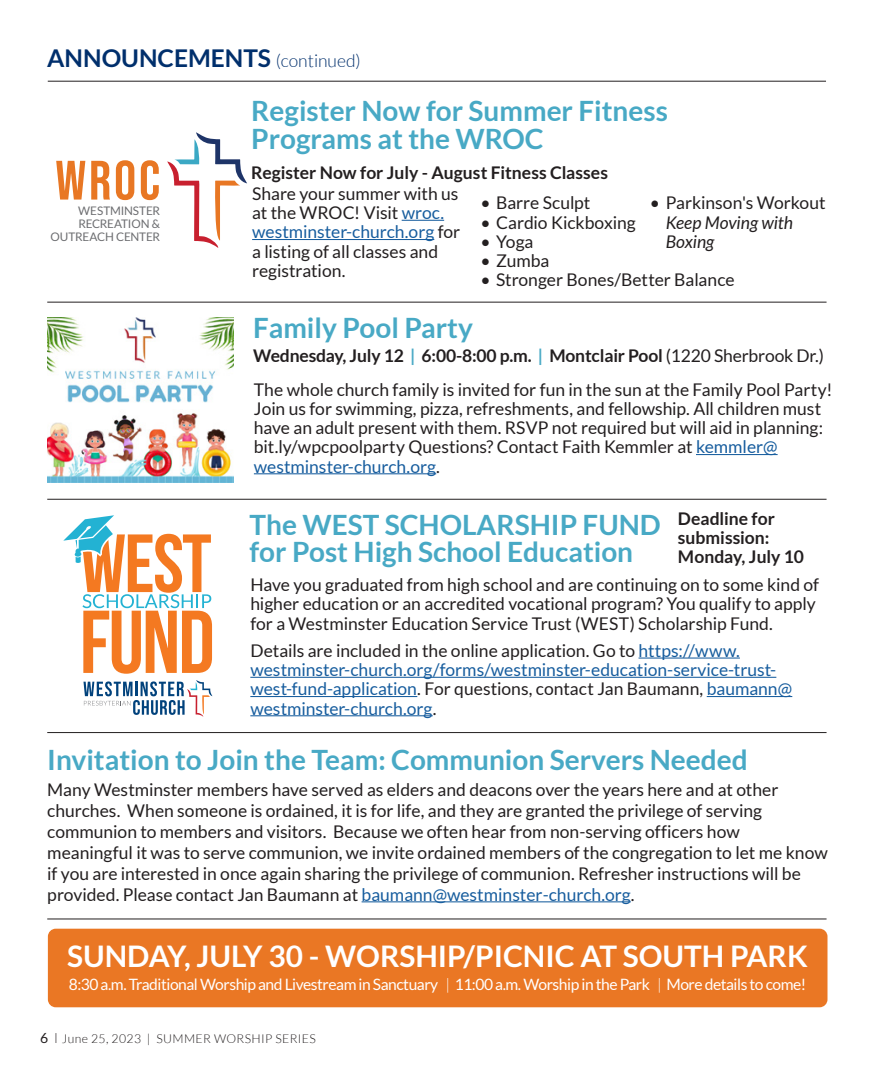
<style>
.page{position:relative;width:882px;height:1071px;background:#fff}
.page>*{position:absolute;margin:0;border:0;box-sizing:border-box;transform-origin:0 0}
.t1{font:55.3px "Bebas Neue";color:#e87724}
.t2{font:700 29.75px "Lato";color:#fff}
.t3{font:700 28px/28px "Lato";color:#48a9c5}
.t4{font:700 24.5px "Lato";color:#002f6c}
.t5{font:17.5px/19.2px "Lato";color:#231f20}
.t6{font:17.5px/19.2px "Lato";color:#175d9e}
.t7{font:700 17.5px/19.2px "Lato";letter-spacing:-.005em;color:#231f20}
.t8{font:italic 17.5px/19.2px "Lato";letter-spacing:-.005em;color:#231f20}
.t9{font:15.58px "Lato";letter-spacing:-.03em;color:#fff}
.t10{font:300 12.25px "Lato";letter-spacing:.03em;color:#231f20}
.t11{font:11.72px/13.1px "Lato";letter-spacing:-.015em;color:#6c6d70;text-align:right}
.s1{font-weight:300;font-size:17.5px}
.s2{color:#175d9e}
.s3{font-style:normal}
.s4{color:#48a9c5}
.s5{font-weight:400}
.s6{color:#231f20}
.s7{font-weight:300}
.s8{font-weight:400;font-size:14px}
.s9{font-family:"Filosofia Unicase";font-weight:400;font-size:14px}
</style>
<div class="page">
<hr style="left:47px;top:499px;width:780px;height:1px;background:#231f20">
<hr style="left:47px;top:732px;width:780px;height:1px;background:#231f20">
<hr style="left:47px;top:919px;width:780px;height:1px;background:#231f20">
<hr style="left:47px;top:302px;width:780px;height:1px;background:#231f20">
<hr style="left:48px;top:81px;width:778px;height:1px;background:#231f20">
<hr style="left:402px;top:220px;width:42px;height:1px;background:#175d9e">
<hr style="left:252px;top:239px;width:182px;height:1px;background:#175d9e">
<svg style="left:167px;top:132px;width:80px;height:116px"></svg>
<hr style="left:639px;top:658px;width:101px;height:1px;background:#175d9e">
<hr style="left:250px;top:677px;width:526px;height:1px;background:#175d9e">
<hr style="left:250px;top:696px;width:167px;height:1px;background:#175d9e">
<hr style="left:707px;top:696px;width:85px;height:1px;background:#175d9e">
<hr style="left:250px;top:715px;width:183px;height:1px;background:#175d9e">
<svg style="left:63px;top:515px;width:149px;height:202px"></svg>
<hr style="left:696px;top:454px;width:82px;height:1px;background:#175d9e">
<hr style="left:254px;top:473px;width:182px;height:1px;background:#175d9e">
<img style="left:47px;top:318px;width:187px;height:164px">
<hr style="left:362px;top:901px;width:269px;height:1px;background:#175d9e">
<div style="left:48px;top:929px;width:780px;height:78px;background:#ea7724;border-radius:8px"></div>
<p class="t4" style="left:47px;top:44px;width:315px">ANNOUNCEMENTS <span class="s1">(continued)</span></p>
<p class="t1" style="left:55px;top:149px;width:106px">WROC</p>
<p class="t11" style="left:51px;top:204px;width:111px">WESTMINSTER<br>RECREATION &amp;<br>OUTREACH CENTER</p>
<p class="t3" style="left:251px;top:96px;width:418px">Register Now for Summer Fitness<br>Programs at the WROC</p>
<p class="t7" style="left:251px;top:163px;width:358px">Register Now for July - August Fitness Classes</p>
<p class="t5" style="left:480px;top:193px;width:112px">• Barre Sculpt</p>
<p class="t5" style="left:480px;top:213px;width:157px">• Cardio Kickboxing</p>
<p class="t5" style="left:480px;top:232px;width:55px">• Yoga</p>
<p class="t5" style="left:480px;top:251px;width:71px">• Zumba</p>
<p class="t5" style="left:480px;top:270px;width:256px">• Stronger Bones/Better Balance</p>
<p class="t5" style="left:252px;top:184px;width:210px">Share your summer with us at the WROC! Visit <span class="s2">wroc. westminster-church.org</span> for a listing of all classes and registration.</p>
<p class="t8" style="left:666px;top:194px;width:161px;text-indent:-16px"><span class="s3">• Parkinson's Workout<br></span>Keep Moving with<br>Boxing</p>
<p class="t3" style="left:253px;top:313px;width:222px">Family Pool Party</p>
<p class="t7" style="left:253px;top:346px;width:572px">Wednesday, July 12 <span class="s4">|</span> 6:00-8:00 p.m. <span class="s4">|</span> Montclair Pool <span class="s5">(1220 Sherbrook Dr.)</span></p>
<p class="t5" style="left:254px;top:380px;width:580px">The whole church family is invited for fun in the sun at the Family Pool Party!<br>Join us for swimming, pizza, refreshments, and fellowship. All children must have an adult present with them. RSVP not required but will aid in planning: bit.ly/wpcpoolparty Questions? Contact Faith Kemmler at <span class="s2">kemmler@ westminster-church.org</span>.</p>
<p class="t3" style="left:249px;top:512px;width:413px;line-height:26.2px">The WEST SCHOLARSHIP FUND for Post High School Education</p>
<p class="t7" style="left:678px;top:508px;width:127px">Deadline for submission:<br>Monday, July 10</p>
<p class="t5" style="left:250px;top:575px;width:570px">Have you graduated from high school and are continuing on to some kind of higher education or an accredited vocational program? You qualify to apply for a Westminster Education Service Trust (WEST) Scholarship Fund.</p>
<p class="t6" style="left:250px;top:641px;width:543px"><span class="s6">Details are included in the online application. Go to</span> https://www. westminster-church.org/forms/westminster-education-service-trust&shy;west-fund-application<span class="s6">. For questions, contact Jan Baumann,</span> baumann@ westminster-church.org<span class="s6">.</span></p>
<p class="t3" style="left:47px;top:745px;width:702px">Invitation to Join the Team: Communion Servers Needed</p>
<p class="t5" style="left:47px;top:779px;width:782px;line-height:21px">Many Westminster members have served as elders and deacons over the years here and at other churches. When someone is ordained, it is for life, and they are granted the privilege of serving communion to members and visitors. Because we often hear from non-serving officers how meaningful it was to serve communion, we invite ordained members of the congregation to let me know if you are interested in once again sharing the privilege of communion. Refresher instructions will be provided. Please contact Jan Baumann at <span class="s2">baumann@westminster-church.org</span>.</p>
<p class="t2" style="left:67px;top:939px;width:742px">SUNDAY, JULY 30 - WORSHIP/PICNIC AT SOUTH PARK</p>
<p class="t9" style="left:69px;top:975px;width:739px">8:30 a.m. Traditional Worship and Livestream in Sanctuary <span class="s7">|</span> 11:00 a.m. Worship in the Park <span class="s7">|</span> More details to come!</p>
<p class="t10" style="left:40px;top:1032px;width:277px"><span class="s8">6</span> <span class="s9">|</span> June 25, 2023 | SUMMER WORSHIP SERIES</p>
</div>
